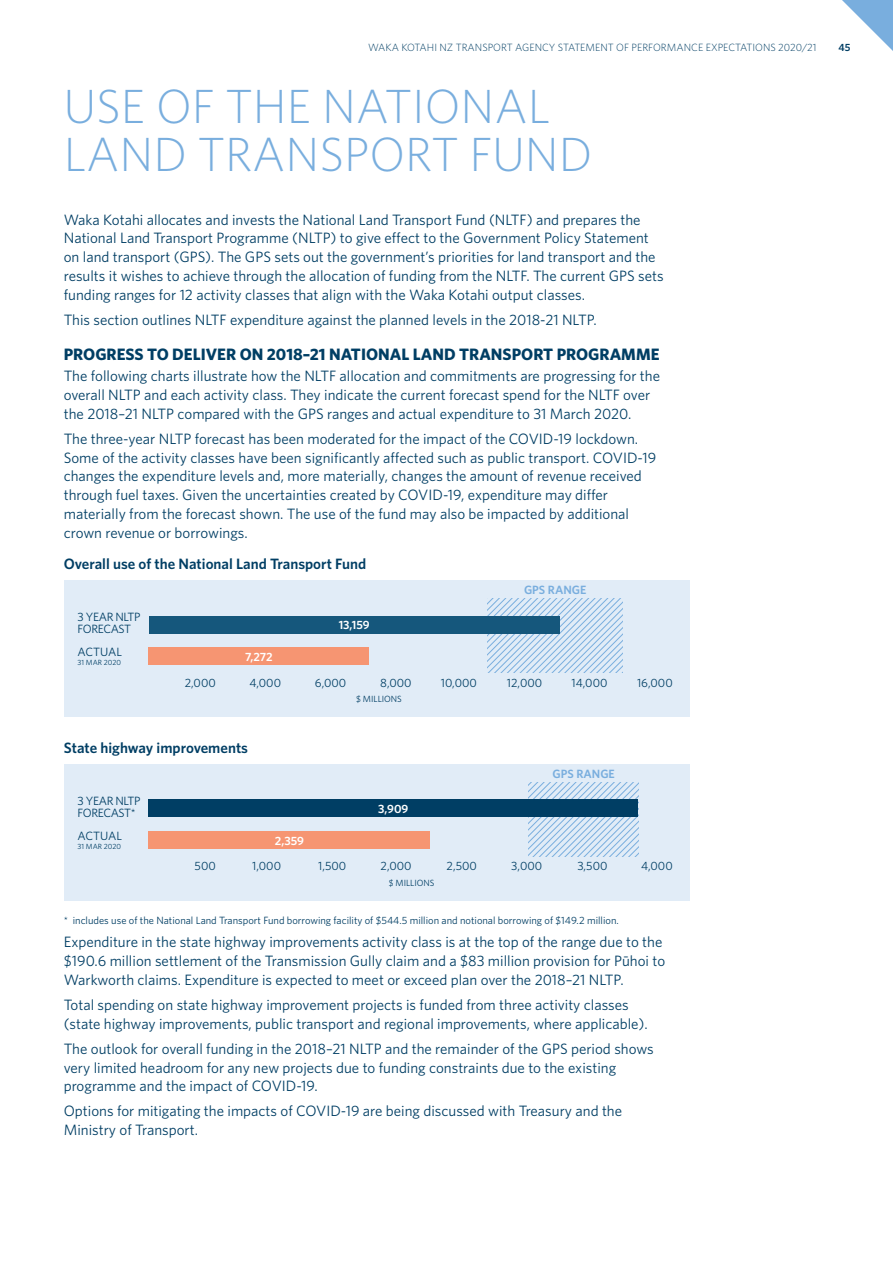
<style>
.page{position:relative;width:893px;height:1263px;background:#fff}
.page>*{position:absolute;margin:0;border:0;box-sizing:border-box;transform-origin:0 0}
.Page_title{font:300 48px/48px "Whitney";color:#79aede}
.title_1{font:700 16.5px "Whitney";color:#003e64}
.body{font:15px/18.8px "Whitney";color:#003e64}
.title_2{font:600 15px "Whitney";color:#003e64}
.body-2{font:12px "Whitney";color:#003e64}
.body-3{font:12px/12px "Whitney";letter-spacing:-.03em;color:#003e64}
.body-4{font:600 12px "Whitney";color:#fff}
.body-5{font:600 12px "Whitney";color:#79aede}
.Footnote{font:10.5px "Whitney";color:#003e64}
.t1{font:300 10.5px "Whitney";color:#003e64}
.t2{font:600 10.5px "Whitney";color:#003e64}
.body-6{font:9px "Whitney";color:#003e64}
.body-7{font:7.5px "Whitney";color:#003e64}
</style>
<div class="page">
<svg style="left:842px;top:0;width:51px;height:51px"></svg>
<div style="left:64px;top:581px;width:626px;height:136px;background:#e1ecf7"></div>
<svg style="left:487px;top:598px;width:136px;height:75px"></svg>
<div style="left:149px;top:616px;width:411px;height:17px;background:#15577c"></div>
<div style="left:149px;top:648px;width:220px;height:17px;background:#f69572"></div>
<div style="left:64px;top:765px;width:626px;height:136px;background:#e1ecf7"></div>
<svg style="left:529px;top:782px;width:109px;height:75px"></svg>
<div style="left:149px;top:800px;width:489px;height:17px;background:#003e64"></div>
<div style="left:149px;top:831px;width:281px;height:17px;background:#f69572"></div>
<p class="t1" style="left:368px;top:40px;width:450px">WAKA KOTAHI NZ TRANSPORT AGENCY STATEMENT OF PERFORMANCE EXPECTATIONS 2020/21</p>
<p class="t2" style="left:838px;top:40px;width:13px">45</p>
<p class="Page_title" style="left:64px;top:81px;width:530px">USE OF THE NATIONAL<br>LAND TRANSPORT FUND</p>
<p class="body" style="left:64px;top:210px;width:601px">Waka Kotahi allocates and invests the National Land Transport Fund (NLTF) and prepares the National Land Transport Programme (NLTP) to give effect to the Government Policy Statement on land transport (GPS). The GPS sets out the government’s priorities for land transport and the results it wishes to achieve through the allocation of funding from the NLTF. The current GPS sets funding ranges for 12 activity classes that align with the Waka Kotahi output classes.</p>
<p class="body" style="left:64px;top:310px;width:534px">This section outlines NLTF expenditure against the planned levels in the 2018-21 NLTP.</p>
<p class="title_1" style="left:64px;top:344px;width:597px">PROGRESS TO DELIVER ON 2018–21 NATIONAL LAND TRANSPORT PROGRAMME</p>
<p class="body" style="left:64px;top:366px;width:598px">The following charts illustrate how the NLTF allocation and commitments are progressing for the overall NLTP and each activity class. They indicate the current forecast spend for the NLTF over the 2018–21 NLTP compared with the GPS ranges and actual expenditure to 31 March 2020.</p>
<p class="body" style="left:64px;top:429px;width:594px">The three-year NLTP forecast has been moderated for the impact of the COVID-19 lockdown.<br>Some of the activity classes have been significantly affected such as public transport. COVID-19 changes the expenditure levels and, more materially, changes the amount of revenue received through fuel taxes. Given the uncertainties created by COVID-19, expenditure may differ materially from the forecast shown. The use of the fund may also be impacted by additional crown revenue or borrowings.</p>
<p class="title_2" style="left:64px;top:554px;width:304px">Overall use of the National Land Transport Fund</p>
<p class="body-5" style="left:524px;top:582px;width:64px">GPS RANGE</p>
<p class="body-4" style="left:339px;top:617px;width:33px">13,159</p>
<p class="body-4" style="left:245px;top:649px;width:29px">7,272</p>
<p class="body-2" style="left:185px;top:674px;width:33px">2,000</p>
<p class="body-2" style="left:249px;top:674px;width:33px">4,000</p>
<p class="body-2" style="left:315px;top:674px;width:33px">6,000</p>
<p class="body-2" style="left:380px;top:674px;width:33px">8,000</p>
<p class="body-2" style="left:441px;top:674px;width:38px">10,000</p>
<p class="body-2" style="left:507px;top:674px;width:37px">12,000</p>
<p class="body-2" style="left:571px;top:674px;width:37px">14,000</p>
<p class="body-2" style="left:637px;top:674px;width:37px">16,000</p>
<p class="body-6" style="left:356px;top:693px;width:47px">$ MILLIONS</p>
<p class="body-3" style="left:78px;top:610px;width:64px">3 YEAR NLTP<br>FORECAST</p>
<p class="body-2" style="left:78px;top:644px;width:46px">ACTUAL</p>
<p class="body-7" style="left:78px;top:658px;width:45px">31 MAR 2020</p>
<p class="title_2" style="left:64px;top:738px;width:186px">State highway improvements</p>
<p class="body-3" style="left:78px;top:795px;width:64px">3 YEAR NLTP<br>FORECAST*</p>
<p class="body-2" style="left:78px;top:828px;width:46px">ACTUAL</p>
<p class="body-7" style="left:78px;top:842px;width:45px">31 MAR 2020</p>
<p class="body-4" style="left:275px;top:833px;width:31px">2,359</p>
<p class="body-4" style="left:378px;top:801px;width:32px">3,909</p>
<p class="body-5" style="left:552px;top:766px;width:64px">GPS RANGE</p>
<p class="body-2" style="left:195px;top:858px;width:23px">500</p>
<p class="body-2" style="left:252px;top:858px;width:30px">1,000</p>
<p class="body-2" style="left:318px;top:858px;width:30px">1,500</p>
<p class="body-2" style="left:381px;top:858px;width:33px">2,000</p>
<p class="body-2" style="left:447px;top:858px;width:32px">2,500</p>
<p class="body-2" style="left:511px;top:858px;width:32px">3,000</p>
<p class="body-2" style="left:577px;top:858px;width:32px">3,500</p>
<p class="body-2" style="left:641px;top:858px;width:33px">4,000</p>
<p class="body-6" style="left:389px;top:877px;width:47px">$ MILLIONS</p>
<p class="Footnote" style="left:64px;top:914px;width:556px">* includes use of the National Land Transport Fund borrowing facility of $544.5 million and notional borrowing of $149.2 million.</p>
<p class="body" style="left:64px;top:932px;width:603px">Expenditure in the state highway improvements activity class is at the top of the range due to the $190.6 million settlement of the Transmission Gully claim and a $83 million provision for Pūhoi to<br>Warkworth claims. Expenditure is expected to meet or exceed plan over the 2018–21 NLTP.</p>
<p class="body" style="left:64px;top:995px;width:586px">Total spending on state highway improvement projects is funded from three activity classes (state highway improvements, public transport and regional improvements, where applicable).</p>
<p class="body" style="left:64px;top:1039px;width:591px">The outlook for overall funding in the 2018–21 NLTP and the remainder of the GPS period shows very limited headroom for any new projects due to funding constraints due to the existing programme and the impact of COVID-19.</p>
<p class="body" style="left:64px;top:1101px;width:560px">Options for mitigating the impacts of COVID-19 are being discussed with Treasury and the<br>Ministry of Transport.</p>
</div>
